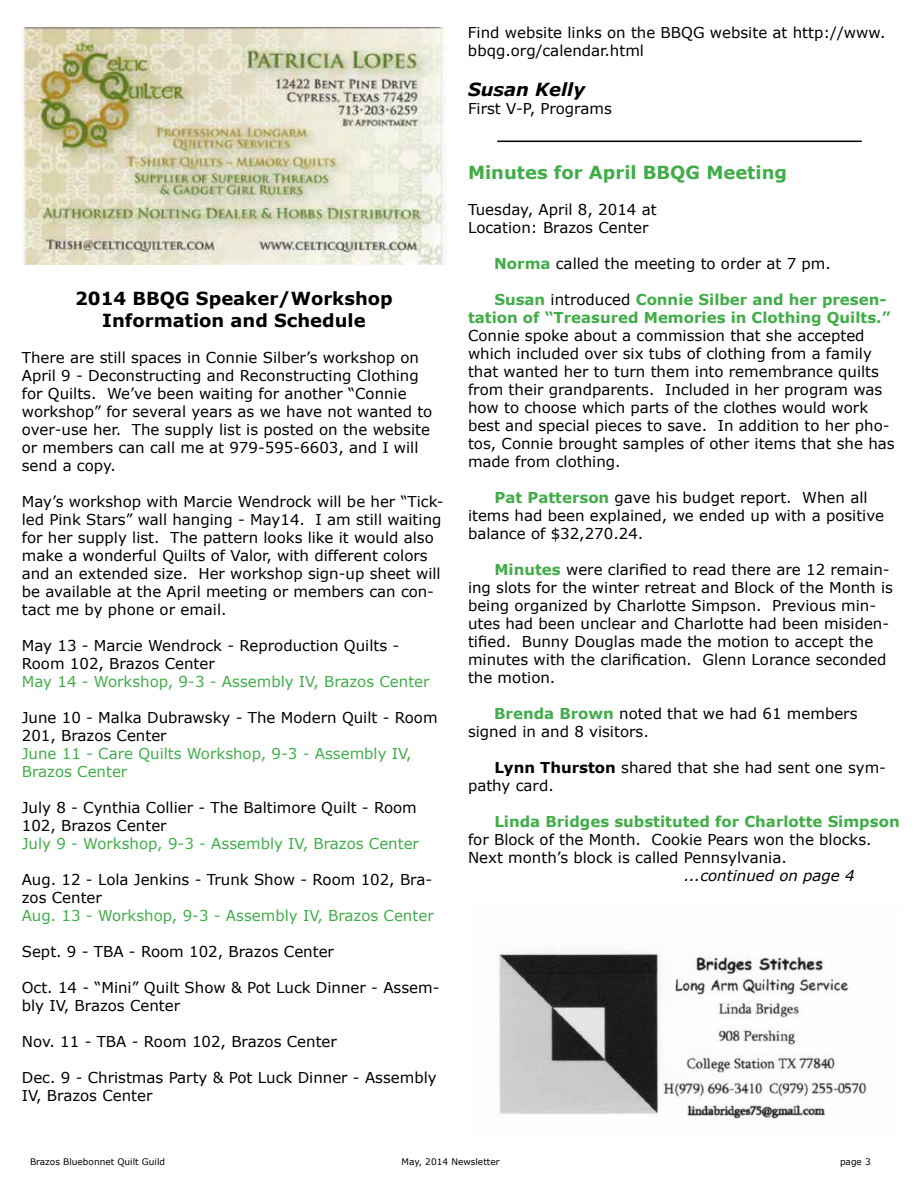
<style>
.page{position:relative;width:918px;height:1188px;background:#fff}
.page>*{position:absolute;margin:0;border:0;box-sizing:border-box;transform-origin:0 0}
.t1{font:700 18px/21.6px "Verdana";color:#000;text-align:center}
.t2{font:700 18px "Verdana";color:#41ad49}
.t3{font:italic 700 18px "Verdana";color:#000}
.t4{font:15px/18px "Verdana";color:#000}
.t5{font:15px/18px "Verdana";color:#41ad49}
.t6{font:700 15px/18px "Verdana";color:#41ad49;text-align:right}
.t7{font:italic 15px "Verdana";color:#000}
.t8{font:9px "Verdana";color:#000}
.s1{font-weight:700;color:#41ad49}
.s2{font-weight:400;color:#000}
.s3{font-weight:700}
</style>
<div class="page">
<img style="left:22px;top:27px;width:424px;height:238px">
<img style="left:498px;top:949px;width:369px;height:170px">
<hr style="left:497px;top:141px;width:365px;height:1px;background:#000">
<p class="t1" style="left:75px;top:288px;width:319px">2014 BBQG Speaker/Workshop<br>Information and Schedule</p>
<p class="t4" style="left:22px;top:348px;width:412px">There are still spaces in Connie Silber’s workshop on April 9 - Deconstructing and Reconstructing Clothing for Quilts. We’ve been waiting for another “Connie workshop” for several years as we have not wanted to over-use her. The supply list is posted on the website or members can call me at 979-595-6603, and I will send a copy.</p>
<p class="t4" style="left:22px;top:492px;width:423px">May’s workshop with Marcie Wendrock will be her “Tick&shy;led Pink Stars” wall hanging - May14. I am still waiting for her supply list. The pattern looks like it would also make a wonderful Quilts of Valor, with different colors and an extended size. Her workshop sign-up sheet will be available at the April meeting or members can con&shy;tact me by phone or email.</p>
<p class="t4" style="left:22px;top:636px;width:379px">May 13 - Marcie Wendrock - Reproduction Quilts -<br>Room 102, Brazos Center</p>
<p class="t5" style="left:22px;top:672px;width:409px">May 14 - Workshop, 9-3 - Assembly IV, Brazos Center</p>
<p class="t4" style="left:22px;top:708px;width:417px">June 10 - Malka Dubrawsky - The Modern Quilt - Room<br>201, Brazos Center</p>
<p class="t5" style="left:22px;top:744px;width:391px">June 11 - Care Quilts Workshop, 9-3 - Assembly IV,<br>Brazos Center</p>
<p class="t4" style="left:22px;top:798px;width:397px">July 8 - Cynthia Collier - The Baltimore Quilt - Room<br>102, Brazos Center</p>
<p class="t5" style="left:22px;top:834px;width:399px">July 9 - Workshop, 9-3 - Assembly IV, Brazos Center</p>
<p class="t4" style="left:22px;top:870px;width:412px">Aug. 12 - Lola Jenkins - Trunk Show - Room 102, Bra&shy;zos Center</p>
<p class="t5" style="left:22px;top:906px;width:413px">Aug. 13 - Workshop, 9-3 - Assembly IV, Brazos Center</p>
<p class="t4" style="left:22px;top:942px;width:314px">Sept. 9 - TBA - Room 102, Brazos Center</p>
<p class="t4" style="left:22px;top:978px;width:419px">Oct. 14 - “Mini” Quilt Show &amp; Pot Luck Dinner - Assem&shy;bly IV, Brazos Center</p>
<p class="t4" style="left:22px;top:1032px;width:317px">Nov. 11 - TBA - Room 102, Brazos Center</p>
<p class="t4" style="left:22px;top:1068px;width:417px">Dec. 9 - Christmas Party &amp; Pot Luck Dinner - Assembly<br>IV, Brazos Center</p>
<p class="t4" style="left:468px;top:24px;width:419px">Find website links on the BBQG website at http://www. bbqg.org/calendar.html</p>
<p class="t3" style="left:468px;top:77px;width:119px">Susan Kelly</p>
<p class="t4" style="left:468px;top:99px;width:145px">First V-P, Programs</p>
<p class="t2" style="left:468px;top:160px;width:321px">Minutes for April BBQG Meeting</p>
<p class="t4" style="left:468px;top:200px;width:190px">Tuesday, April 8, 2014 at<br>Location: Brazos Center</p>
<p class="t4" style="left:494px;top:254px;width:338px"><span class="s1">Norma</span> called the meeting to order at 7 pm.</p>
<p class="t6" style="left:468px;top:290px;width:424px">Susan <span class="s2">introduced</span> Connie Silber and her presen&shy;tation of “Treasured Memories in Clothing Quilts.”</p>
<p class="t4" style="left:468px;top:326px;width:428px">Connie spoke about a commission that she accepted which included over six tubs of clothing from a family that wanted her to turn them into remembrance quilts from their grandparents. Included in her program was how to choose which parts of the clothes would work best and special pieces to save. In addition to her pho&shy;tos, Connie brought samples of other items that she has made from clothing.</p>
<p class="t4" style="left:468px;top:488px;width:418px;text-indent:26px"><span class="s1">Pat Patterson</span> gave his budget report. When all items had been explained, we ended up with a positive balance of $32,270.24.</p>
<p class="t4" style="left:468px;top:560px;width:426px;text-indent:26px"><span class="s1">Minutes</span> were clarified to read there are 12 remain&shy;ing slots for the winter retreat and Block of the Month is being organized by Charlotte Simpson. Previous min&shy;utes had been unclear and Charlotte had been misiden&shy;tified. Bunny Douglas made the motion to accept the minutes with the clarification. Glenn Lorance seconded the motion.</p>
<p class="t4" style="left:468px;top:704px;width:391px;text-indent:26px"><span class="s1">Brenda Brown</span> noted that we had 61 members signed in and 8 visitors.</p>
<p class="t4" style="left:468px;top:758px;width:420px;text-indent:26px"><span class="s3">Lynn Thurston</span> shared that she had sent one sym&shy;pathy card.</p>
<p class="t6" style="left:494px;top:812px;width:407px">Linda Bridges substituted for Charlotte Simpson</p>
<p class="t4" style="left:468px;top:830px;width:405px">for Block of the Month. Cookie Pears won the blocks.<br>Next month’s block is called Pennsylvania.</p>
<p class="t7" style="left:684px;top:865px;width:172px">...continued on page 4</p>
<p class="t8" style="left:30px;top:1156px;width:137px">Brazos Bluebonnet Quilt Guild</p>
<p class="t8" style="left:402px;top:1156px;width:100px">May, 2014 Newsletter</p>
<p class="t8" style="left:840px;top:1156px;width:32px">page 3</p>
</div>
